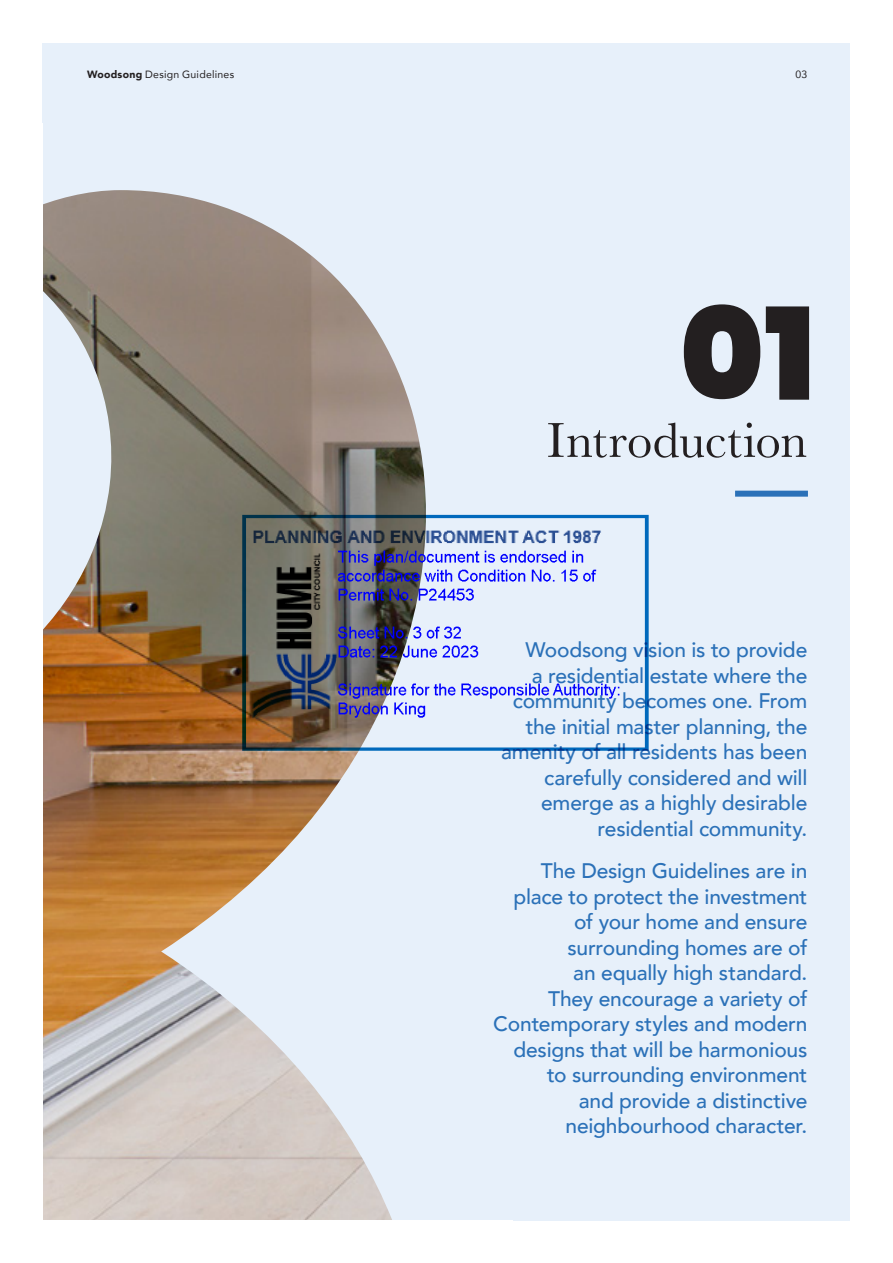
<style>
.page{position:relative;width:893px;height:1263px;background:#fff}
.page>*{position:absolute;margin:0;border:0;box-sizing:border-box;transform-origin:0 0}
.t1{font:900 127.5px "Poppins";color:#231f20}
.t2{font:51px "Baskerville";color:#231f20}
.t3{font:500 21px/25.5px "Avenir";letter-spacing:-.01em;color:#2b71b8;text-align:right}
.t4{font:10.5px "Avenir";letter-spacing:.02em;color:#231f20}
.s1{font-weight:900}
</style>
<div class="page">
<div style="left:43px;top:43px;width:807px;height:1177px;background:#e7f0fa"></div>
<div style="left:735px;top:491px;width:73px;height:6px;background:#2b71b8"></div>
<img style="left:43px;top:190px;width:383px;height:1030px">
<img style="left:240px;top:510px;width:409px;height:243px">
<p class="t4" style="left:87px;top:66px;width:149px"><span class="s1">Woodsong</span> Design Guidelines</p>
<p class="t4" style="left:795px;top:66px;width:14px">03</p>
<h1 class="t1" style="left:680px;top:281px;width:137px">01</h1>
<h2 class="t2" style="left:547px;top:408px;width:262px">Introduction</h2>
<p class="t3" style="left:501px;top:636px;width:308px">Woodsong vision is to provide<br>a residential estate where the community becomes one. From the initial master planning, the amenity of all residents has been carefully considered and will emerge as a highly desirable residential community.</p>
<p class="t3" style="left:493px;top:857px;width:316px">The Design Guidelines are in place to protect the investment of your home and ensure surrounding homes are of<br>an equally high standard.<br>They encourage a variety of<br>Contemporary styles and modern designs that will be harmonious to surrounding environment<br>and provide a distinctive neighbourhood character.</p>
</div>
